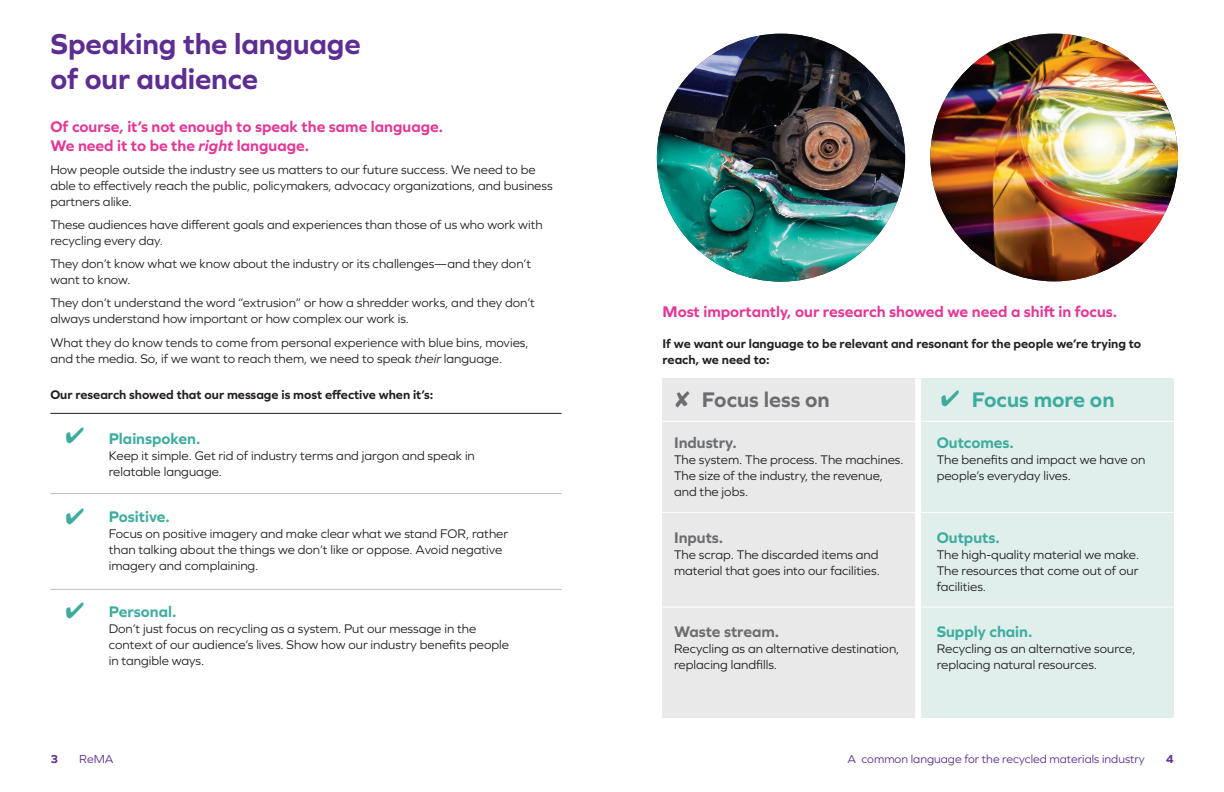
<style>
.page{position:relative;width:1224px;height:792px;background:#fff}
.page>*{position:absolute;margin:0;border:0;box-sizing:border-box;transform-origin:0 0}
.t1{font:700 30px "Graphie";letter-spacing:-.005em;color:#5d2d91}
.t2{font:700 22px "Graphie";color:#6c6d70}
.t3{font:700 22px "Graphie";color:#3dac9e}
.t4{font:700 16px/19px "Graphie";color:#e43796}
.t5{font:700 16px "Graphie";color:#3dac9e}
.t6{font:700 16px "Graphie";color:#6c6d70}
.t7{font:13px/16px "Graphie";color:#231f20}
.t8{font:700 13px/16px "Graphie";color:#231f20}
.t9{font:12px "Graphie";color:#5d2d91}
.t10{font:700 12px "Graphie";color:#5d2d91}
.s1{font-style:italic}
</style>
<div class="page">
<hr style="left:50px;top:413px;width:512px;height:1px;background:#231f20">
<hr style="left:50px;top:589px;width:512px;height:1px;background:#bcbdc0">
<hr style="left:50px;top:493px;width:512px;height:1px;background:#bcbdc0">
<div style="left:918px;top:378px;width:256px;height:340px;background:#e0efec"></div>
<div style="left:662px;top:378px;width:256px;height:340px;background:#e9e9e9"></div>
<div style="left:915px;top:378px;width:6px;height:340px;background:#fff"></div>
<hr style="left:657px;top:421px;width:522px;height:1px;background:#fff">
<hr style="left:657px;top:512px;width:522px;height:1px;background:#fff">
<hr style="left:657px;top:607px;width:522px;height:1px;background:#fff">
<img style="left:657px;top:34px;width:248px;height:248px;border-radius:124px">
<img style="left:930px;top:34px;width:248px;height:247px;border-radius:124px">
<p class="t1" style="left:50px;top:26px;width:312px">Speaking the language</p>
<p class="t1" style="left:50px;top:61px;width:209px">of our audience</p>
<p class="t4" style="left:50px;top:116px;width:394px">Of course, it’s not enough to speak the same language.<br>We need it to be the <span class="s1">right</span> language.</p>
<p class="t7" style="left:50px;top:161px;width:504px">How people outside the industry see us matters to our future success. We need to be able to effectively reach the public, policymakers, advocacy organizations, and business partners alike.</p>
<p class="t7" style="left:50px;top:216px;width:494px">These audiences have different goals and experiences than those of us who work with recycling every day.</p>
<p class="t7" style="left:50px;top:256px;width:482px">They don’t know what we know about the industry or its challenges—and they don’t want to know.</p>
<p class="t7" style="left:50px;top:295px;width:486px">They don’t understand the word “extrusion” or how a shredder works, and they don’t always understand how important or how complex our work is.</p>
<p class="t7" style="left:50px;top:334px;width:480px">What they do know tends to come from personal experience with blue bins, movies, and the media. So, if we want to reach them, we need to speak <span class="s1">their</span> language.</p>
<p class="t8" style="left:50px;top:387px;width:385px">Our research showed that our message is most effective when it’s:</p>
<p class="t5" style="left:109px;top:429px;width:93px">Plainspoken.</p>
<p class="t7" style="left:109px;top:447px;width:368px">Keep it simple. Get rid of industry terms and jargon and speak in relatable language.</p>
<p class="t5" style="left:109px;top:507px;width:63px">Positive.</p>
<p class="t7" style="left:109px;top:526px;width:401px">Focus on positive imagery and make clear what we stand FOR, rather than talking about the things we don’t like or oppose. Avoid negative imagery and complaining.</p>
<p class="t5" style="left:109px;top:602px;width:69px">Personal.</p>
<p class="t7" style="left:109px;top:620px;width:402px">Don’t just focus on recycling as a system. Put our message in the context of our audience’s lives. Show how our industry benefits people in tangible ways.</p>
<p class="t4" style="left:663px;top:302px;width:456px">Most importantly, our research showed we need a shift in focus.</p>
<p class="t8" style="left:663px;top:335px;width:480px">If we want our language to be relevant and resonant for the people we’re trying to reach, we need to:</p>
<p class="t2" style="left:702px;top:387px;width:129px">Focus less on</p>
<p class="t3" style="left:972px;top:387px;width:144px">Focus more on</p>
<p class="t6" style="left:674px;top:434px;width:64px">Industry.</p>
<p class="t7" style="left:674px;top:452px;width:231px">The system. The process. The machines.<br>The size of the industry, the revenue, and the jobs.</p>
<p class="t6" style="left:674px;top:528px;width:51px">Inputs.</p>
<p class="t7" style="left:674px;top:546px;width:207px">The scrap. The discarded items and material that goes into our facilities.</p>
<p class="t5" style="left:937px;top:434px;width:79px">Outcomes.</p>
<p class="t7" style="left:937px;top:452px;width:210px">The benefits and impact we have on people’s everyday lives.</p>
<p class="t5" style="left:937px;top:528px;width:65px">Outputs.</p>
<p class="t7" style="left:937px;top:546px;width:204px;text-align:justify">The high-quality material we make.<br>The resources that come out of our facilities.</p>
<p class="t5" style="left:937px;top:622px;width:97px">Supply chain.</p>
<p class="t7" style="left:937px;top:641px;width:200px">Recycling as an alternative source, replacing natural resources.</p>
<p class="t6" style="left:674px;top:622px;width:107px">Waste stream.</p>
<p class="t7" style="left:674px;top:641px;width:227px">Recycling as an alternative destination, replacing landfills.</p>
<p class="t10" style="left:50px;top:752px;width:9px">3</p>
<p class="t9" style="left:79px;top:752px;width:36px">ReMA</p>
<p class="t9" style="left:847px;top:752px;width:299px">A common language for the recycled materials industry</p>
<p class="t10" style="left:1166px;top:752px;width:9px">4</p>
</div>
